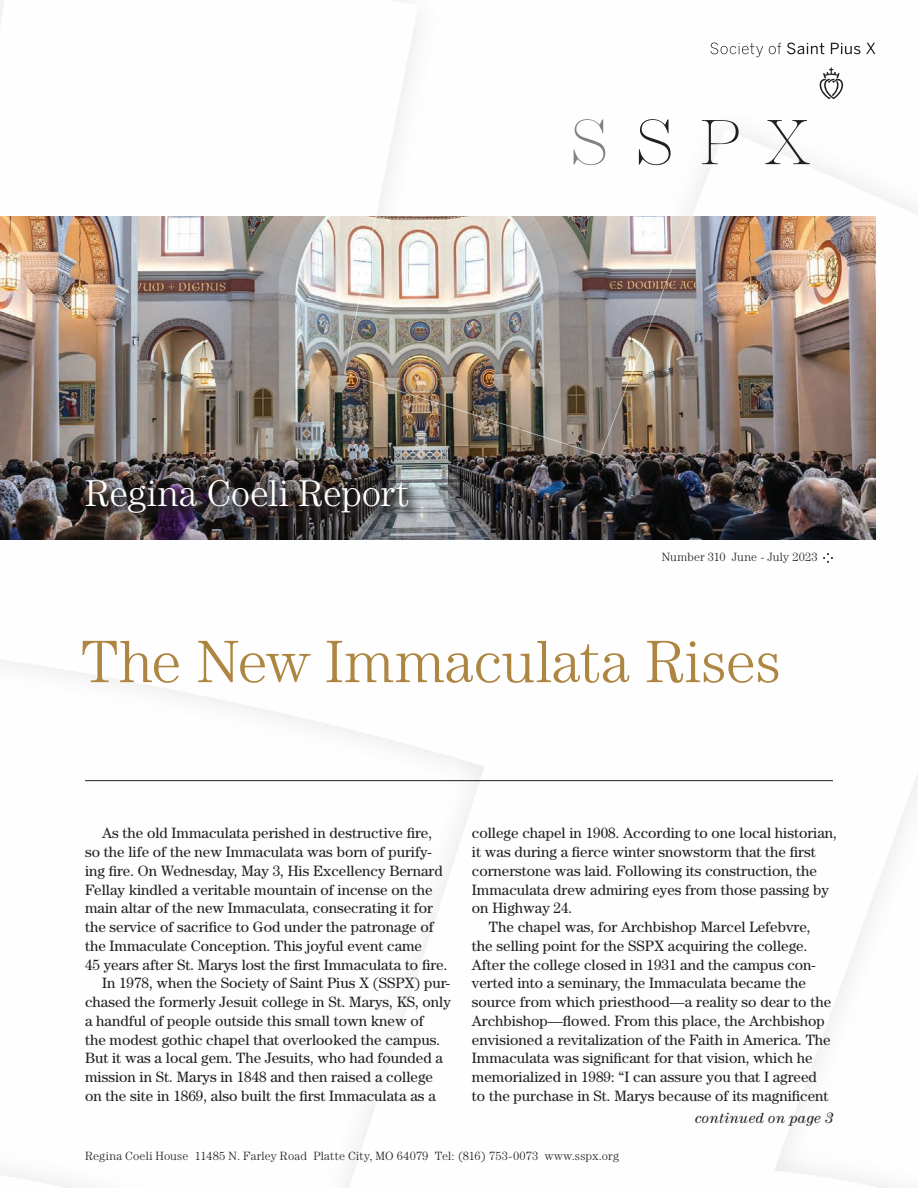
<style>
.page{position:relative;width:918px;height:1188px;background:#fff}
.page>*{position:absolute;margin:0;border:0;box-sizing:border-box;transform-origin:0 0}
.t1{font:300 60px "Century Std";letter-spacing:.005em;color:#ae8642}
.t2{font:300 37.5px "Century Std";color:#fff}
.t3{font:15px "Century Std";color:#231f20}
.t4{font:italic 15px "Century Std";letter-spacing:.015em;color:#231f20}
.t5{font:300 12px "Century Std";letter-spacing:.015em;color:#231f20}
</style>
<div class="page">
<img style="left:0;top:0;width:918px;height:1188px">
<svg style="left:823px;top:553px;width:10px;height:10px"></svg>
<hr style="left:85px;top:780px;width:748px;height:1px;background:#231f20">
<svg style="left:702px;top:120px;width:37px;height:44px"></svg>
<svg style="left:765px;top:120px;width:45px;height:44px"></svg>
<svg style="left:574px;top:119px;width:31px;height:46px"></svg>
<svg style="left:639px;top:119px;width:32px;height:46px"></svg>
<svg style="left:820px;top:68px;width:23px;height:31px"></svg>
<svg style="left:710px;top:43px;width:53px;height:14px"></svg>
<svg style="left:769px;top:43px;width:12px;height:11px"></svg>
<svg style="left:787px;top:43px;width:37px;height:11px"></svg>
<svg style="left:831px;top:43px;width:29px;height:11px"></svg>
<svg style="left:866px;top:43px;width:9px;height:11px"></svg>
<img style="left:0;top:216px;width:874px;height:322px">
<h2 class="t2" style="left:85px;top:472px;width:326px">Regina Coeli Report</h2>
<p class="t5" style="left:662px;top:550px;width:158px">Number 310 June - July 2023</p>
<h1 class="t1" style="left:81px;top:627px;width:702px">The New Immaculata Rises</h1>
<p class="t3" style="left:102px;top:824px;width:332px">As the old Immaculata perished in destructive fire,</p>
<p class="t3" style="left:85px;top:843px;width:348px">so the life of the new Immaculata was born of purify-</p>
<p class="t3" style="left:85px;top:862px;width:359px">ing fire. On Wednesday, May 3, His Excellency Bernard</p>
<p class="t3" style="left:85px;top:881px;width:349px">Fellay kindled a veritable mountain of incense on the</p>
<p class="t3" style="left:85px;top:899px;width:349px">main altar of the new Immaculata, consecrating it for</p>
<p class="t3" style="left:85px;top:918px;width:350px">the service of sacrifice to God under the patronage of</p>
<p class="t3" style="left:85px;top:937px;width:339px">the Immaculate Conception. This joyful event came</p>
<p class="t3" style="left:85px;top:956px;width:364px">45 years after St. Marys lost the first Immaculata to fire.</p>
<p class="t3" style="left:102px;top:974px;width:350px">In 1978, when the Society of Saint Pius X (SSPX) pur-</p>
<p class="t3" style="left:85px;top:993px;width:367px">chased the formerly Jesuit college in St. Marys, KS, only</p>
<p class="t3" style="left:85px;top:1012px;width:340px">a handful of people outside this small town knew of</p>
<p class="t3" style="left:85px;top:1031px;width:357px">the modest gothic chapel that overlooked the campus.</p>
<p class="t3" style="left:85px;top:1049px;width:359px">But it was a local gem. The Jesuits, who had founded a</p>
<p class="t3" style="left:85px;top:1068px;width:349px">mission in St. Marys in 1848 and then raised a college</p>
<p class="t3" style="left:85px;top:1087px;width:352px">on the site in 1869, also built the first Immaculata as a</p>
<p class="t3" style="left:472px;top:824px;width:367px">college chapel in 1908. According to one local historian,</p>
<p class="t3" style="left:472px;top:843px;width:345px">it was during a fierce winter snowstorm that the first</p>
<p class="t3" style="left:472px;top:862px;width:347px">cornerstone was laid. Following its construction, the</p>
<p class="t3" style="left:472px;top:881px;width:359px">Immaculata drew admiring eyes from those passing by</p>
<p class="t3" style="left:472px;top:899px;width:102px">on Highway 24.</p>
<p class="t3" style="left:489px;top:918px;width:323px">The chapel was, for Archbishop Marcel Lefebvre,</p>
<p class="t3" style="left:472px;top:937px;width:337px">the selling point for the SSPX acquiring the college.</p>
<p class="t3" style="left:472px;top:956px;width:345px">After the college closed in 1931 and the campus con-</p>
<p class="t3" style="left:472px;top:974px;width:335px">verted into a seminary, the Immaculata became the</p>
<p class="t3" style="left:472px;top:993px;width:361px">source from which priesthood—a reality so dear to the</p>
<p class="t3" style="left:472px;top:1012px;width:355px">Archbishop—flowed. From this place, the Archbishop</p>
<p class="t3" style="left:472px;top:1031px;width:360px">envisioned a revitalization of the Faith in America. The</p>
<p class="t3" style="left:472px;top:1049px;width:342px">Immaculata was significant for that vision, which he</p>
<p class="t3" style="left:472px;top:1068px;width:347px">memorialized in 1989: “I can assure you that I agreed</p>
<p class="t3" style="left:472px;top:1087px;width:358px">to the purchase in St. Marys because of its magnificent</p>
<p class="t4" style="left:695px;top:1109px;width:140px">continued on page 3</p>
<p class="t5" style="left:85px;top:1149px;width:535px">Regina Coeli House 11485 N. Farley Road Platte City, MO 64079 Tel: (816) 753-0073 www.sspx.org</p>
</div>
